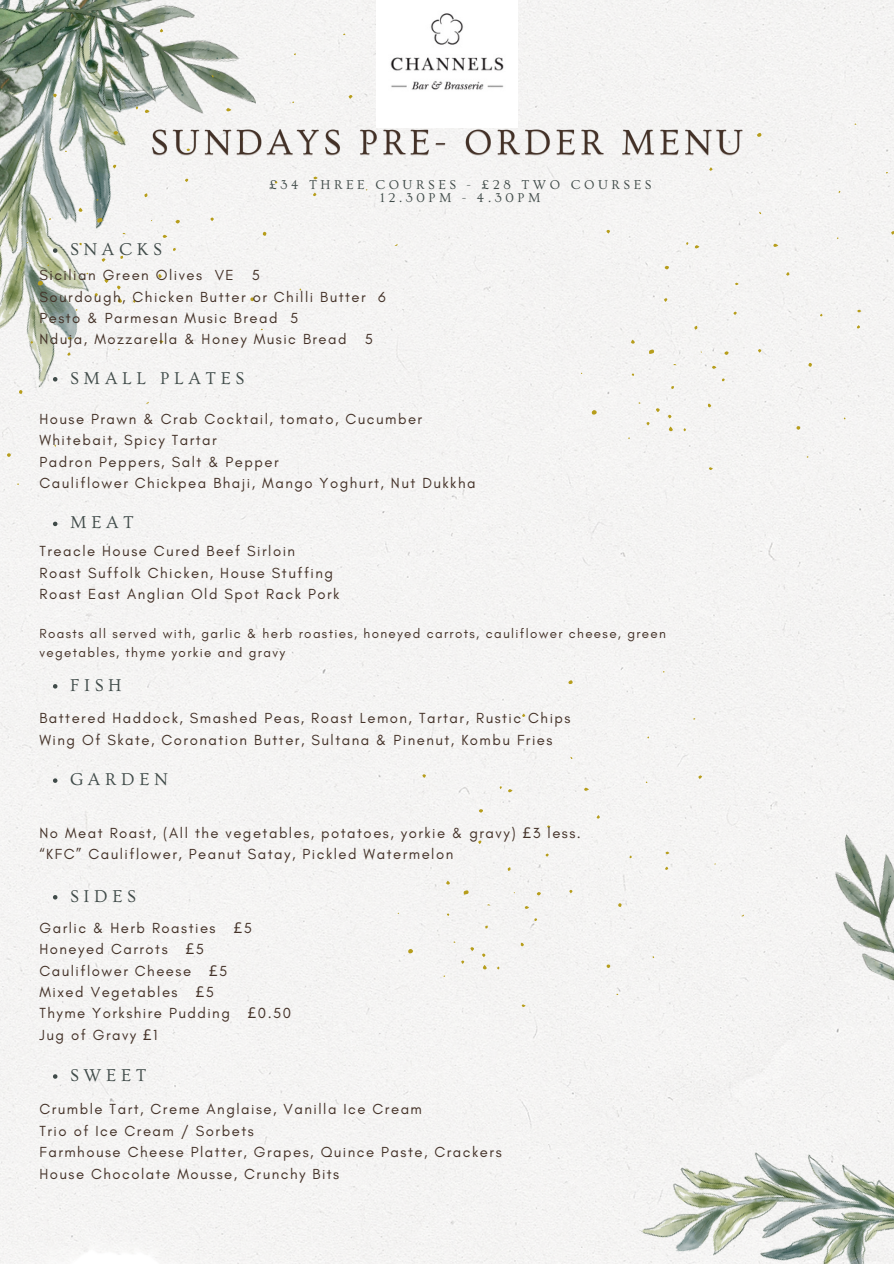
<style>
.page{position:relative;width:894px;height:1264px;background:#fff}
.page>*{position:absolute;margin:0;border:0;box-sizing:border-box;transform-origin:0 0}
.t1{font:18px "Ovo";letter-spacing:.26em;color:#404b49}
.t2{font:14.85px/21.3px "Glacial Indifference";letter-spacing:.1em;color:#433127}
.t3{font:13.5px/13.5px "Ovo";letter-spacing:.26em;color:#404b49;text-align:center}
.t4{font:13.35px/18.9px "Glacial Indifference";letter-spacing:.1em;color:#433127}
.s1{font-family:"Noto Sans"}
</style>
<div class="page">
<div style="left:0;top:0;width:893px;height:1263px;background:#f4f4f3"></div>
<img style="left:0;top:0;width:247px;height:484px">
<img style="left:638px;top:1079px;width:255px;height:184px">
<img style="left:799px;top:832px;width:94px;height:169px">
<div style="left:580px;top:123px;width:313px;height:347px;background:#f4f4f3"></div>
<div style="left:397px;top:671px;width:346px;height:336px;background:#f4f4f3"></div>
<svg style="left:27px;top:0;width:370px;height:343px;fill:#f4f3f2"></svg>
<svg style="left:0;top:151px;width:148px;height:346px;fill:#f3f3f2"></svg>
<img style="left:376px;top:0;width:141px;height:122px">
<img style="left:150px;top:122px;width:597px;height:43px">
<svg style="left:53px;top:248px;width:4px;height:5px"></svg>
<svg style="left:53px;top:377px;width:4px;height:4px"></svg>
<svg style="left:53px;top:521px;width:4px;height:5px"></svg>
<svg style="left:53px;top:684px;width:4px;height:4px"></svg>
<svg style="left:53px;top:778px;width:4px;height:5px"></svg>
<svg style="left:53px;top:895px;width:4px;height:4px"></svg>
<svg style="left:53px;top:1074px;width:4px;height:4px"></svg>
<p class="t1" style="left:70px;top:239px;width:93px">SNACKS</p>
<p class="t3" style="left:269px;top:178px;width:384px">£34 THREE COURSES - £28 TWO COURSES<br>12.30PM - 4.30PM</p>
<h4 class="t2" style="left:39px;top:264px;width:348px">Sicilian Green Olives VE 5<br>Sourdough, Chicken Butter or Chilli Butter 6<br>Pesto &amp; Parmesan Music Bread 5<br>Nduja, Mozzarella &amp; Honey Music Bread 5</h4>
<p class="t1" style="left:70px;top:368px;width:176px">SMALL PLATES</p>
<p class="t2" style="left:39px;top:408px;width:437px">House Prawn &amp; Crab Cocktail, tomato, Cucumber Whitebait, Spicy Tartar<br>Padron Peppers, Salt &amp; Pepper<br>Cauliflower Chickpea Bhaji, Mango Yoghurt, Nut Dukkha</p>
<p class="t1" style="left:70px;top:513px;width:65px">MEAT</p>
<p class="t2" style="left:39px;top:540px;width:301px">Treacle House Cured Beef Sirloin<br>Roast Suffolk Chicken, House Stuffing<br>Roast East Anglian Old Spot Rack Pork</p>
<p class="t4" style="left:39px;top:623px;width:628px">Roasts all served with, garlic &amp; herb roasties, honeyed carrots, cauliflower cheese, green vegetables, thyme yorkie and gravy</p>
<p class="t1" style="left:70px;top:675px;width:53px">FISH</p>
<h4 class="t2" style="left:39px;top:707px;width:532px">Battered Haddock, Smashed Peas, Roast Lemon, Tartar, Rustic Chips<br>Wing Of Skate, Coronation Butter, Sultana &amp; Pinenut, Kombu Fries</h4>
<p class="t1" style="left:70px;top:769px;width:99px">GARDEN</p>
<p class="t2" style="left:39px;top:822px;width:542px">No Meat Roast, (All the vegetables, potatoes, yorkie &amp; gravy) <span class="s1">£</span>3 less. “KFC” Cauliflower, Peanut Satay, Pickled Watermelon</p>
<h3 class="t1" style="left:70px;top:886px;width:68px">SIDES</h3>
<p class="t2" style="left:39px;top:916px;width:253px">Garlic &amp; Herb Roasties <span class="s1">£</span>5<br>Honeyed Carrots <span class="s1">£</span>5<br>Cauliflower Cheese <span class="s1">£</span>5<br>Mixed Vegetables <span class="s1">£</span>5<br>Thyme Yorkshire Pudding <span class="s1">£</span>0.50<br>Jug of Gravy <span class="s1">£</span>1</p>
<h4 class="t1" style="left:70px;top:1065px;width:78px">SWEET</h4>
<p class="t2" style="left:39px;top:1098px;width:463px">Crumble Tart, Creme Anglaise, Vanilla Ice Cream<br>Trio of Ice Cream / Sorbets<br>Farmhouse Cheese Platter, Grapes, Quince Paste, Crackers House Chocolate Mousse, Crunchy Bits</p>
</div>
